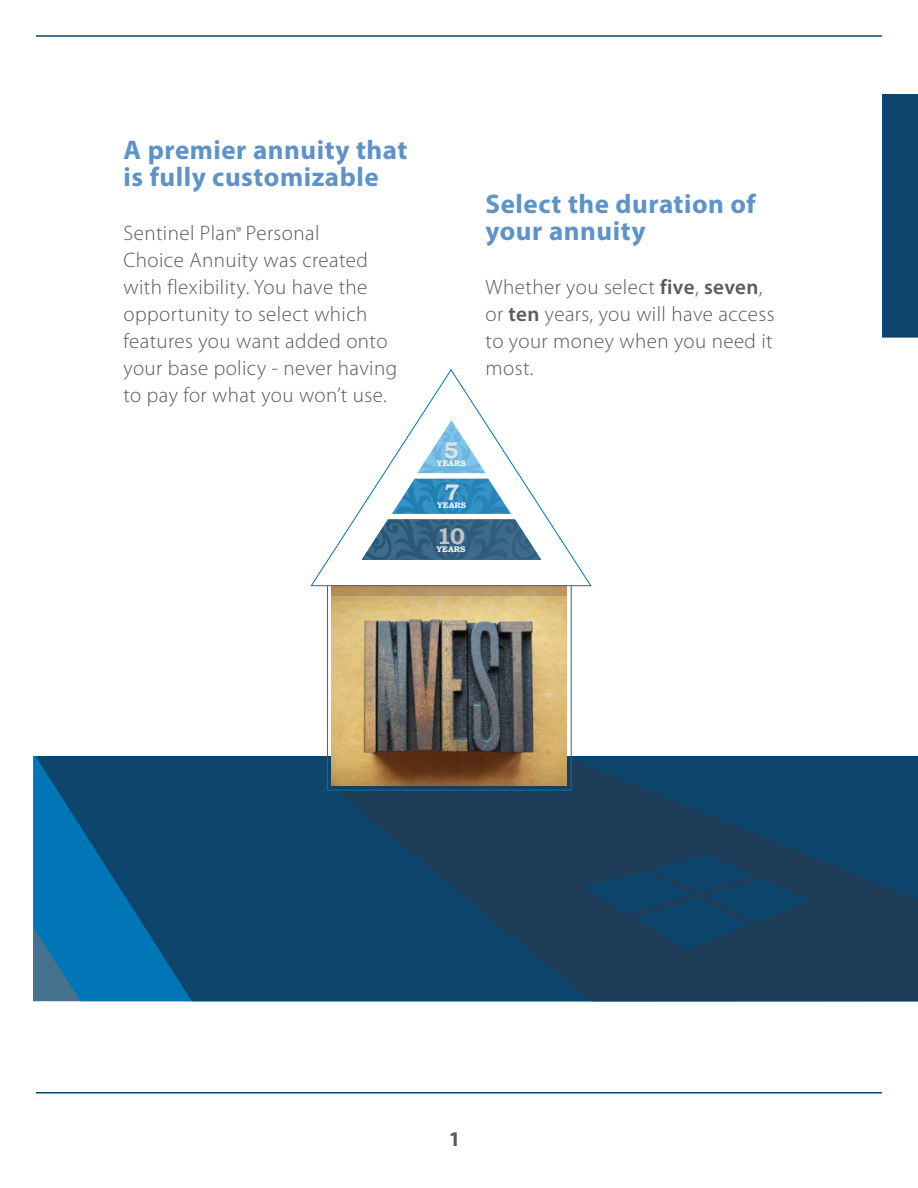
<style>
.page{position:relative;width:918px;height:1188px;background:#fff}
.page>*{position:absolute;margin:0;border:0;box-sizing:border-box;transform-origin:0 0}
.t1{font:700 27px/27px "Myriad Pro";letter-spacing:.02em;color:#5d93c8}
.t2{font:700 22.5px "Bookman Old Style";color:#c0c2c4}
.t3{font:700 22.5px "Bookman Old Style";color:#e2e3e4}
.t4{font:700 22.5px "Bookman Old Style";color:#dedfe0}
.t5{font:300 21px/27px "Myriad Pro";letter-spacing:.02em;color:#58595b}
.t6{font:700 21px "Myriad Pro";color:#58595b}
.t7{font:700 8.1px "Bookman Old Style";color:#f8f8f8}
.s1{font-size:15px}
.s2{font-weight:600}
</style>
<div class="page">
<hr style="left:36px;top:35px;width:846px;height:2px;background:#0d456c">
<hr style="left:36px;top:1092px;width:846px;height:2px;background:#0d456c">
<svg style="left:35px;top:756px;width:294px;height:245px;background:#0b527f"></svg>
<svg style="left:329px;top:756px;width:589px;height:245px;background:#164061"></svg>
<img style="left:332px;top:596px;width:235px;height:189px">
<div style="left:327px;top:577px;width:245px;height:214px;border:1px solid #0076b6"></div>
<svg style="left:310px;top:369px;width:282px;height:218px"></svg>
<svg style="left:362px;top:479px;width:179px;height:81px"></svg>
<img style="left:392px;top:479px;width:119px;height:35px">
<img style="left:417px;top:420px;width:69px;height:53px">
<svg style="left:332px;top:585px;width:235px;height:11px;background:#a8926a"></svg>
<div style="left:882px;top:94px;width:36px;height:244px;background:#0d456c"></div>
<p class="t1" style="left:124px;top:135px;width:285px">A premier annuity that is fully customizable</p>
<p class="t5" style="left:124px;top:219px;width:275px">Sentinel Plan<span class="s1">®</span> Personal<br>Choice Annuity was created with flexibility. You have the opportunity to select which features you want added onto your base policy - never having to pay for what you won’t use.</p>
<p class="t1" style="left:486px;top:189px;width:272px">Select the duration of your annuity</p>
<p class="t5" style="left:486px;top:273px;width:291px">Whether you select <span class="s2">five</span>, <span class="s2">seven</span>, or <span class="s2">ten</span> years, you will have access to your money when you need it most.</p>
<p class="t3" style="left:444px;top:437px;width:16px">5</p>
<p class="t7" style="left:437px;top:459px;width:30px">YEARS</p>
<p class="t4" style="left:444px;top:479px;width:16px">7</p>
<p class="t7" style="left:437px;top:500px;width:30px">YEARS</p>
<p class="t2" style="left:437px;top:523px;width:30px">10</p>
<p class="t7" style="left:437px;top:544px;width:30px">YEARS</p>
<p class="t6" style="left:449px;top:1126px;width:13px">1</p>
</div>
